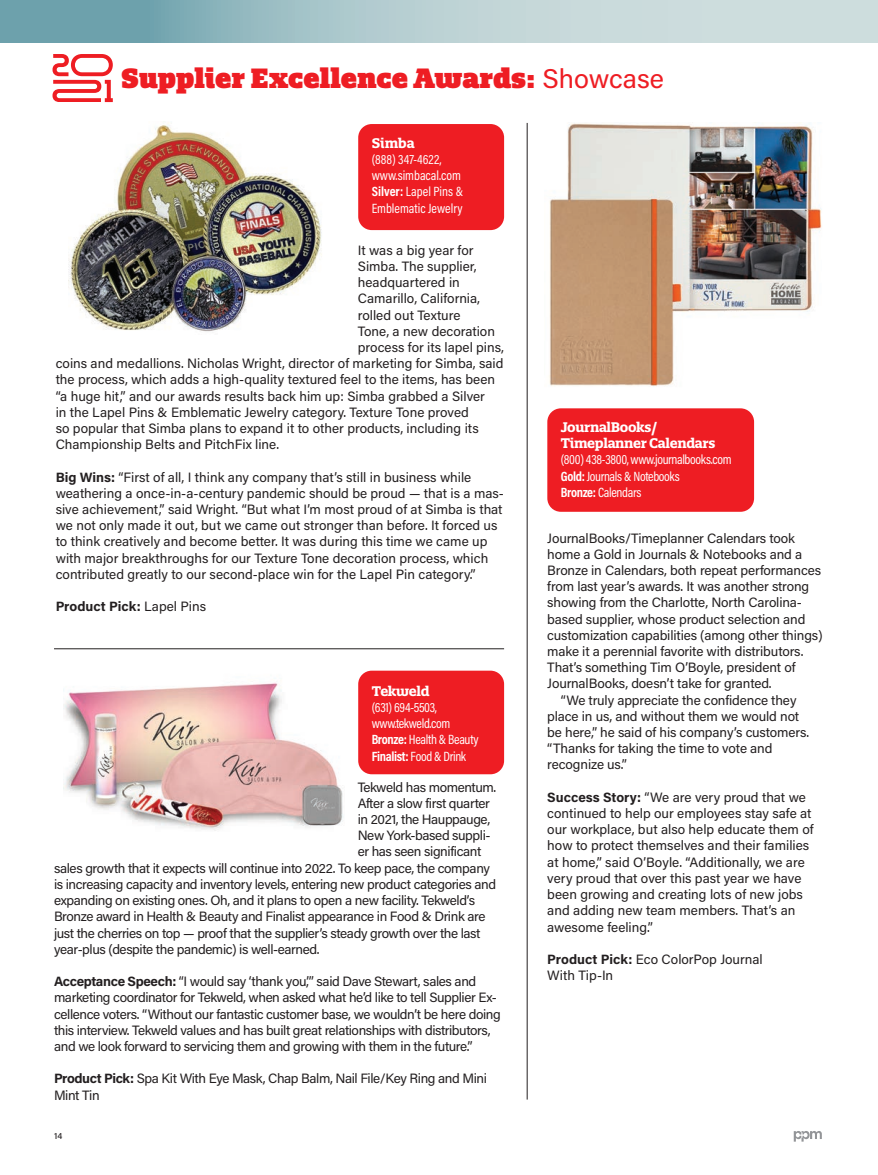
<style>
.page{position:relative;width:878px;height:1175px;background:#fff}
.page>*{position:absolute;margin:0;border:0;box-sizing:border-box;transform-origin:0 0}
.t1{font:900 27px "Quatro Slab";color:#ee1d23}
.t2{font:13.5px/16.2px "Acumin Pro";letter-spacing:-.01em;color:#231f20}
.t3{font:13.5px/16.2px "Acumin Pro";letter-spacing:-.03em;color:#231f20}
.t4{font:13.5px/16.2px "Acumin Pro Cond";letter-spacing:-.02em;color:#fff}
.t5{font:13.5px/16.2px "Acumin Pro Cond";color:#fff}
.t6{font:700 13.5px/16.2px "Quatro Slab";letter-spacing:-.025em;color:#fff}
.t7{font:700 13.5px "Acumin Pro";color:#231f20}
.t8{font:500 9px "Acumin Pro";color:#231f20}
.s1{font-family:"Acumin Pro";font-weight:400}
.s2{font-weight:700}
.s3{font-weight:400}
</style>
<div class="page">
<svg style="left:793px;top:1131px;width:28px;height:10px"></svg>
<svg style="left:52px;top:54px;width:61px;height:48px"></svg>
<svg style="left:0;top:0;width:878px;height:43px;background:#aac7cb"></svg>
<img style="left:68px;top:122px;width:254px;height:210px">
<div style="left:358px;top:124px;width:146px;height:106px;background:#ee1d23;border-radius:14px"></div>
<img style="left:549px;top:123px;width:273px;height:264px">
<div style="left:547px;top:408px;width:207px;height:104px;background:#ee1d23;border-radius:13px"></div>
<hr style="left:526px;top:123px;width:1px;height:976px;background:#231f20">
<img style="left:63px;top:682px;width:280px;height:149px">
<div style="left:358px;top:670px;width:146px;height:104px;background:#ee1d23;border-radius:14px"></div>
<hr style="left:54px;top:648px;width:450px;height:1px;background:#231f20">
<h1 class="t1" style="left:121px;top:61px;width:544px">Supplier Excellence Awards: <span class="s1">Showcase</span></h1>
<p class="t6" style="left:372px;top:135px;width:45px">Simba</p>
<p class="t5" style="left:372px;top:151px;width:93px">(888) 347-4622, www.simbacal.com<br><span class="s2">Silver:</span> Lapel Pins &amp;<br>Emblematic Jewelry</p>
<p class="t2" style="left:358px;top:241px;width:117px">It was a big year for</p>
<p class="t2" style="left:358px;top:257px;width:120px">Simba. The supplier,</p>
<p class="t2" style="left:358px;top:274px;width:104px">headquartered in</p>
<p class="t2" style="left:358px;top:290px;width:124px">Camarillo, California,</p>
<p class="t2" style="left:358px;top:306px;width:104px">rolled out Texture</p>
<p class="t2" style="left:358px;top:322px;width:139px">Tone, a new decoration</p>
<p class="t2" style="left:358px;top:338px;width:148px">process for its lapel pins,</p>
<p class="t2" style="left:56px;top:355px;width:449px">coins and medallions. Nicholas Wright, director of marketing for Simba, said</p>
<p class="t2" style="left:56px;top:371px;width:441px">the process, which adds a high-quality textured feel to the items, has been</p>
<p class="t2" style="left:56px;top:387px;width:431px">“a huge hit,” and our awards results back him up: Simba grabbed a Silver</p>
<p class="t2" style="left:56px;top:403px;width:415px">in the Lapel Pins &amp; Emblematic Jewelry category. Texture Tone proved</p>
<p class="t2" style="left:56px;top:419px;width:424px">so popular that Simba plans to expand it to other products, including its</p>
<p class="t2" style="left:56px;top:436px;width:225px">Championship Belts and PitchFix line.</p>
<p class="t2" style="left:56px;top:468px;width:449px"><span class="s2">Big Wins:</span> “First of all, I think any company that’s still in business while weathering a once-in-a-century pandemic should be proud — that is a mas&shy;sive achievement,” said Wright. “But what I’m most proud of at Simba is that we not only made it out, but we came out stronger than before. It forced us to think creatively and become better. It was during this time we came up with major breakthroughs for our Texture Tone decoration process, which contributed greatly to our second-place win for the Lapel Pin category.”</p>
<p class="t7" style="left:56px;top:597px;width:152px">Product Pick: <span class="s3">Lapel Pins</span></p>
<p class="t6" style="left:372px;top:682px;width:59px">Tekweld</p>
<p class="t4" style="left:372px;top:699px;width:108px">(631) 694-5503, www.tekweld.com<br><span class="s2">Bronze:</span> Health &amp; Beauty<br><span class="s2">Finalist:</span> Food &amp; Drink</p>
<p class="t3" style="left:358px;top:778px;width:140px">Tekweld has momentum.</p>
<p class="t3" style="left:358px;top:794px;width:134px">After a slow first quarter</p>
<p class="t3" style="left:358px;top:810px;width:134px">in 2021, the Hauppauge,</p>
<p class="t3" style="left:358px;top:827px;width:134px">New York-based suppli-</p>
<p class="t3" style="left:358px;top:843px;width:125px">er has seen significant</p>
<p class="t3" style="left:54px;top:859px;width:437px">sales growth that it expects will continue into 2022. To keep pace, the company</p>
<p class="t3" style="left:54px;top:875px;width:443px">is increasing capacity and inventory levels, entering new product categories and</p>
<p class="t3" style="left:54px;top:891px;width:422px">expanding on existing ones. Oh, and it plans to open a new facility. Tekweld’s</p>
<p class="t3" style="left:54px;top:908px;width:433px">Bronze award in Health &amp; Beauty and Finalist appearance in Food &amp; Drink are</p>
<p class="t3" style="left:54px;top:924px;width:428px">just the cherries on top — proof that the supplier’s steady growth over the last</p>
<p class="t3" style="left:54px;top:940px;width:267px">year-plus (despite the pandemic) is well-earned.</p>
<p class="t3" style="left:54px;top:972px;width:448px"><span class="s2">Acceptance Speech:</span> “I would say ‘thank you,’” said Dave Stewart, sales and marketing coordinator for Tekweld, when asked what he’d like to tell Supplier Ex&shy;cellence voters. “Without our fantastic customer base, we wouldn’t be here doing this interview. Tekweld values and has built great relationships with distributors, and we look forward to servicing them and growing with them in the future.”</p>
<p class="t3" style="left:54px;top:1070px;width:434px"><span class="s2">Product Pick:</span> Spa Kit With Eye Mask, Chap Balm, Nail File/Key Ring and Mini<br>Mint Tin</p>
<p class="t8" style="left:54px;top:1129px;width:10px">14</p>
<p class="t6" style="left:561px;top:419px;width:156px">JournalBooks/<br>Timeplanner Calendars</p>
<p class="t4" style="left:561px;top:451px;width:172px">(800) 438-3800, www.journalbooks.com<br><span class="s2">Gold:</span> Journals &amp; Notebooks<br><span class="s2">Bronze:</span> Calendars</p>
<p class="t2" style="left:547px;top:529px;width:249px">JournalBooks/Timeplanner Calendars took</p>
<p class="t2" style="left:547px;top:545px;width:256px">home a Gold in Journals &amp; Notebooks and a</p>
<p class="t2" style="left:547px;top:561px;width:275px">Bronze in Calendars, both repeat performances</p>
<p class="t2" style="left:547px;top:578px;width:263px">from last year’s awards. It was another strong</p>
<p class="t2" style="left:547px;top:594px;width:256px">showing from the Charlotte, North Carolina-</p>
<p class="t2" style="left:547px;top:610px;width:260px">based supplier, whose product selection and</p>
<p class="t2" style="left:547px;top:626px;width:277px">customization capabilities (among other things)</p>
<p class="t2" style="left:547px;top:642px;width:258px">make it a perennial favorite with distributors.</p>
<p class="t2" style="left:547px;top:659px;width:250px">That’s something Tim O’Boyle, president of</p>
<p class="t2" style="left:547px;top:675px;width:226px">JournalBooks, doesn’t take for granted.</p>
<p class="t2" style="left:561px;top:691px;width:237px">“We truly appreciate the confidence they</p>
<p class="t2" style="left:547px;top:707px;width:253px">place in us, and without them we would not</p>
<p class="t2" style="left:547px;top:723px;width:263px">be here,” he said of his company’s customers.</p>
<p class="t2" style="left:547px;top:740px;width:227px">“Thanks for taking the time to vote and</p>
<p class="t2" style="left:547px;top:756px;width:81px">recognize us.”</p>
<p class="t2" style="left:547px;top:788px;width:268px"><span class="s2">Success Story:</span> “We are very proud that we continued to help our employees stay safe at our workplace, but also help educate them of how to protect themselves and their families at home,” said O’Boyle. “Additionally, we are very proud that over this past year we have been growing and creating lots of new jobs and adding new team members. That’s an awesome feeling.”</p>
<p class="t2" style="left:547px;top:950px;width:217px"><span class="s2">Product Pick:</span> Eco ColorPop Journal<br>With Tip-In</p>
</div>
